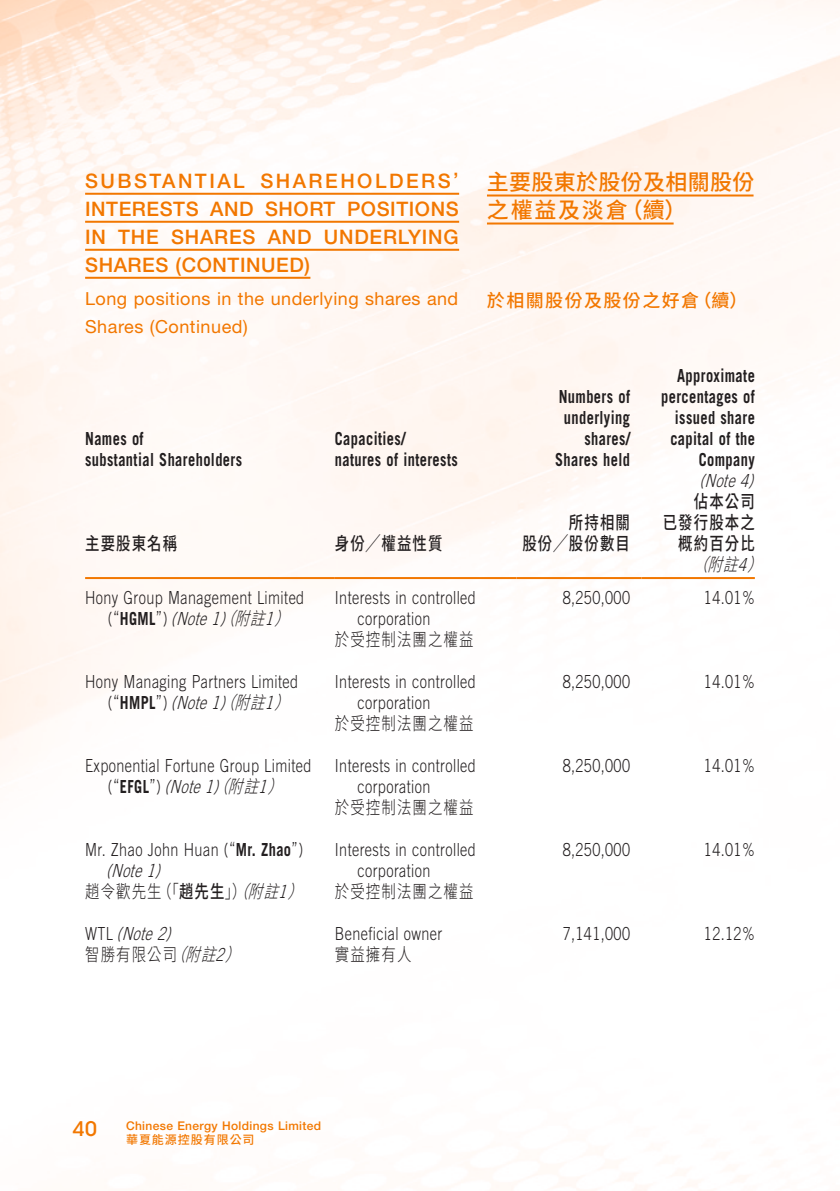
<style>
.page{position:relative;width:840px;height:1191px;background:#fff}
.page>*{position:absolute;margin:0;border:0;box-sizing:border-box;transform-origin:0 0}
.C_Heading_1{font:500 22px/28px "Source Han Sans TC";letter-spacing:.015em;color:#f27700}
.Heading_1{font:500 20px/28px "Helvetica Neue LT Std";letter-spacing:.03em;color:#f27700;text-align:justify}
.t1{font:500 20px "ITC Avant Garde Std";color:#f27700}
.Body_Text{font:300 18px/21px "Trade Gothic LT Std";letter-spacing:.03em;color:#231f20;scale:.8 1}
.Body_Text-2{font:700 18px "Trade Gothic LT Std";letter-spacing:.03em;color:#231f20;scale:.8 1}
.Heading_2{font:18px/28px "Helvetica Neue LT Std";letter-spacing:.025em;color:#f27700}
.Body_Text-3{font:500 18px "Source Han Sans TC";letter-spacing:.08em;color:#231f20;scale:.8 1}
.Body_Text-4{font:300 18px "Source Han Sans TC";letter-spacing:.08em;color:#231f20;scale:.8 1}
.C_Body_Text{font:300 18px "Source Han Sans TC";letter-spacing:.08em;color:#231f20;scale:.8 1}
.Body_Text-5{font:italic 300 18px "Trade Gothic LT Std";color:#231f20;scale:.8 1}
.C_Heading_2{font:500 18px "Source Han Sans TC";letter-spacing:.08em;color:#f27700}
.Body_Text-6{font:italic 300 18px "Source Han Sans TC";color:#231f20;scale:.8 1}
.t2{font:500 12px "Helvetica Neue LT Std";letter-spacing:.03em;color:#f27700}
.t3{font:500 12px "Source Han Sans TC";letter-spacing:.08em;color:#f27700}
.s1{font-family:"Trade Gothic LT Std"}
.s2{font-weight:700}
.s3{font-style:italic}
.s4{font-family:"Source Han Sans TC";font-style:italic}
.s5{font-weight:500}
.s6{font-family:"Trade Gothic LT Std";font-style:italic}
.s7{font-style:normal}
</style>
<div class="page">
<img style="left:0;top:0;width:839px;height:1191px">
<hr style="left:85px;top:577px;width:249px;height:2px;background:#f27700">
<hr style="left:334px;top:577px;width:182px;height:2px;background:#f27700">
<hr style="left:516px;top:577px;width:125px;height:2px;background:#f27700">
<hr style="left:641px;top:577px;width:113px;height:2px;background:#f27700">
<hr style="left:85px;top:193px;width:374px;height:2px;background:#f27700">
<hr style="left:85px;top:221px;width:374px;height:2px;background:#f27700">
<hr style="left:85px;top:249px;width:374px;height:2px;background:#f27700">
<hr style="left:85px;top:277px;width:225px;height:2px;background:#f27700">
<hr style="left:486px;top:194px;width:267px;height:2px;background:#f27700">
<hr style="left:486px;top:222px;width:187px;height:2px;background:#f27700">
<p class="Heading_1" style="left:85px;top:166px;width:375px">SUBSTANTIAL SHAREHOLDERS’ INTERESTS AND SHORT POSITIONS IN THE SHARES AND UNDERLYING SHARES (CONTINUED)</p>
<p class="Heading_2" style="left:85px;top:285px;width:374px">Long positions in the underlying shares and<br>Shares (Continued)</p>
<p class="Body_Text-2" style="left:85px;top:427px;width:75px">Names of</p>
<p class="Body_Text-2" style="left:85px;top:448px;width:198px">substantial Shareholders</p>
<p class="Body_Text-2" style="left:334px;top:427px;width:90px">Capacities/</p>
<p class="Body_Text-2" style="left:334px;top:448px;width:155px">natures of interests</p>
<p class="Body_Text-3" style="left:85px;top:533px;width:117px">主要股東名稱</p>
<p class="Body_Text-3" style="left:334px;top:533px;width:136px">身份╱權益性質</p>
<p class="C_Heading_1" style="left:486px;top:168px;width:269px">主要股東於股份及相關股份之權益及淡倉（續）</p>
<p class="C_Heading_2" style="left:486px;top:290px;width:262px">於相關股份及股份之好倉（續）</p>
<p class="Body_Text-2" style="left:558px;top:385px;width:91px">Numbers of</p>
<p class="Body_Text-2" style="left:563px;top:406px;width:84px">underlying</p>
<p class="Body_Text-2" style="left:584px;top:427px;width:59px">shares/</p>
<p class="Body_Text-2" style="left:554px;top:448px;width:95px">Shares held</p>
<p class="Body_Text-3" style="left:568px;top:512px;width:78px">所持相關</p>
<p class="Body_Text-3" style="left:522px;top:533px;width:136px">股份╱股份數目</p>
<p class="Body_Text-2" style="left:676px;top:364px;width:99px">Approximate</p>
<p class="Body_Text-2" style="left:660px;top:385px;width:119px">percentages of</p>
<p class="Body_Text-2" style="left:674px;top:406px;width:102px">issued share</p>
<p class="Body_Text-2" style="left:670px;top:427px;width:107px">capital of the</p>
<p class="Body_Text-2" style="left:698px;top:448px;width:72px">Company</p>
<p class="Body_Text-5" style="left:699px;top:470px;width:76px">(Note4)</p>
<p class="Body_Text-3" style="left:693px;top:491px;width:78px">佔本公司</p>
<p class="Body_Text-3" style="left:662px;top:512px;width:117px">已發行股本之</p>
<p class="Body_Text-3" style="left:678px;top:533px;width:97px">概約百分比</p>
<p class="Body_Text-6" style="left:692px;top:554px;width:105px">（附註<span class="s1">4</span> ）</p>
<p class="Body_Text" style="left:85px;top:587px;width:275px;text-align:right">Hony Group Management Limited ( “ <span class="s2">H G M L</span> ” ) <span class="s3">(Note1)</span><span class="s4">（附註</span><span class="s3">1</span><span class="s4">）</span></p>
<p class="Body_Text" style="left:357px;top:587px;width:149px;text-indent:-23px">Interests in controlled corporation</p>
<p class="Body_Text" style="left:562px;top:587px;width:86px">8,250,000</p>
<p class="Body_Text" style="left:703px;top:587px;width:65px">14.01%</p>
<p class="Body_Text-4" style="left:334px;top:629px;width:175px">於受控制法團之權益</p>
<p class="Body_Text" style="left:85px;top:671px;width:273px;text-align:right">Hony Managing Partners Limited ( “ <span class="s2">H M P L</span> ” ) <span class="s3">(Note1)</span><span class="s4">（附註</span><span class="s3">1</span><span class="s4">）</span></p>
<p class="Body_Text" style="left:357px;top:671px;width:149px;text-indent:-23px">Interests in controlled corporation</p>
<p class="Body_Text" style="left:562px;top:671px;width:86px">8,250,000</p>
<p class="Body_Text" style="left:703px;top:671px;width:65px">14.01%</p>
<p class="Body_Text-4" style="left:334px;top:713px;width:175px">於受控制法團之權益</p>
<p class="Body_Text" style="left:85px;top:755px;width:284px;text-align:center">Exponential Fortune Group Limited ( “ <span class="s2">E F G L</span> ” ) <span class="s3">(Note1)</span><span class="s4">（附註</span><span class="s3">1</span><span class="s4">）</span></p>
<p class="Body_Text" style="left:357px;top:755px;width:149px;text-indent:-23px">Interests in controlled corporation</p>
<p class="Body_Text" style="left:562px;top:755px;width:86px">8,250,000</p>
<p class="Body_Text" style="left:703px;top:755px;width:65px">14.01%</p>
<p class="C_Body_Text" style="left:334px;top:797px;width:175px">於受控制法團之權益</p>
<p class="Body_Text" style="left:106px;top:839px;width:248px;text-indent:-21px">Mr. Zhao John Huan (“<span class="s2">Mr. Zhao</span>”) <span class="s3">(Note1)</span></p>
<p class="Body_Text-4" style="left:85px;top:881px;width:290px">趙令歡先生（「<span class="s5">趙先生</span>」）<span class="s3">（附註</span><span class="s6">1</span><span class="s3">）</span></p>
<p class="Body_Text" style="left:357px;top:839px;width:149px;text-indent:-23px">Interests in controlled corporation</p>
<p class="Body_Text" style="left:562px;top:839px;width:86px">8,250,000</p>
<p class="Body_Text" style="left:703px;top:839px;width:65px">14.01%</p>
<p class="C_Body_Text" style="left:334px;top:881px;width:175px">於受控制法團之權益</p>
<p class="Body_Text-5" style="left:85px;top:923px;width:115px"><span class="s7">W T L</span> (Note2)</p>
<p class="Body_Text" style="left:334px;top:923px;width:136px">Beneficial owner</p>
<p class="Body_Text" style="left:562px;top:923px;width:86px">7,141,000</p>
<p class="Body_Text" style="left:703px;top:923px;width:65px">12.12%</p>
<p class="C_Body_Text" style="left:85px;top:944px;width:212px">智勝有限公司<span class="s3">（附註</span><span class="s6">2</span><span class="s3">）</span></p>
<p class="C_Body_Text" style="left:334px;top:944px;width:97px">實益擁有人</p>
<p class="t1" style="left:73px;top:1116px;width:26px">40</p>
<p class="t2" style="left:126px;top:1118px;width:196px">Chinese Energy Holdings Limited</p>
<p class="t3" style="left:126px;top:1132px;width:130px">華夏能源控股有限公司</p>
</div>
